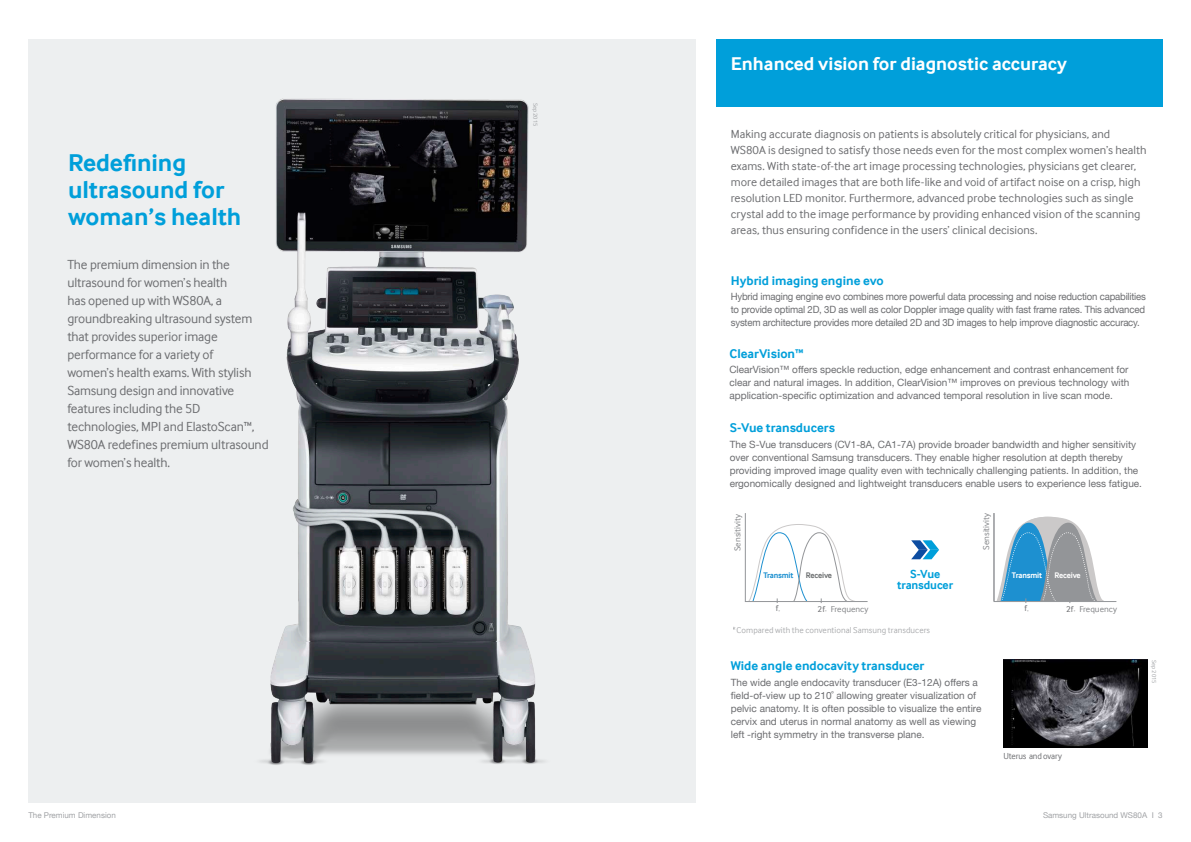
<style>
.page{position:relative;width:1191px;height:842px;background:#fff}
.page>*{position:absolute;margin:0;border:0;box-sizing:border-box;transform-origin:0 0}
.t1{font:700 25px/27px "Samsung Inter Face";letter-spacing:-.005em;color:#009fda}
.t2{font:700 19px "Samsung Inter Face";color:#fff}
.t3{font:13.5px/18px "Samsung Inter Face";letter-spacing:-.01em;color:#6c6d70}
.t4{font:700 13px "Samsung Inter Face";color:#009fda}
.t5{font:12px/16px "Samsung Inter Face";color:#6c6d70}
.t6{font:700 12px/10.9px "Samsung Inter Face";letter-spacing:-.01em;color:#009fda;text-align:center}
.t7{font:10px/13px "Helvetica Neue LT";color:#6c6d70}
.t8{font:10px/13px "Helvetica Neue LT";color:#6c6d70;text-align:justify;scale:.96 1}
.t9{font:9px "Samsung Inter Face";letter-spacing:-.015em;color:#6c6d70;scale:.95 1}
.t10{font:8.7px "Samsung Inter Face";color:#808285}
.t11{font:8.7px "Samsung Inter Face";letter-spacing:.005em;color:#8a8c8f}
.t12{font:8.7px "Samsung Inter Face";color:#6c6d70}
.t13{font:700 8.3px "Samsung Inter Face";letter-spacing:-.02em;color:#fff;scale:.95 1}
.t14{font:700 8.3px "Samsung Inter Face";letter-spacing:-.02em;color:#1d90d0;scale:.95 1}
.t15{font:700 8.3px "Samsung Inter Face";letter-spacing:-.025em;color:#6e7172;scale:.95 1}
.t16{font:8px "Helvetica Neue LT";color:#a1a3a6}
.t17{font:6px "Samsung Inter Face";color:#a1a3a6}
.t18{font:5.1px "Samsung Inter Face";color:#6c6d70}
.s1{color:#6c6d70}
</style>
<div class="page">
<div style="left:28px;top:40px;width:668px;height:763px;background:#edeff0"></div>
<img style="left:260px;top:98px;width:285px;height:667px">
<div style="left:716px;top:40px;width:446px;height:67px;background:#009fda"></div>
<img style="left:1003px;top:660px;width:144px;height:88px">
<svg style="left:745px;top:513px;width:123px;height:90px"></svg>
<svg style="left:993px;top:513px;width:123px;height:90px"></svg>
<svg style="left:911px;top:540px;width:28px;height:19px"></svg>
<h1 class="t1" style="left:68px;top:149px;width:175px">Redefining ultrasound for woman’s health</h1>
<p class="t3" style="left:67px;top:255px;width:203px">The premium dimension in the ultrasound for women’s health<br>has opened up with WS80A, a groundbreaking ultrasound system that provides superior image performance for a variety of<br>women’s health exams. With stylish<br>Samsung design and innovative features including the 5D technologies, MPI and ElastoScan™,<br>WS80A redefines premium ultrasound for women’s health.</p>
<p class="t17" style="left:539px;top:103px;width:25px;rotate:90deg">Sep 2015</p>
<h2 class="t2" style="left:731px;top:52px;width:338px">Enhanced vision for diagnostic accuracy</h2>
<p class="t5" style="left:731px;top:126px;width:417px">Making accurate diagnosis on patients is absolutely critical for physicians, and WS80A is designed to satisfy those needs even for the most complex women’s health exams. With state-of-the art image processing technologies, physicians get clearer, more detailed images that are both life-like and void of artifact noise on a crisp, high resolution LED monitor. Furthermore, advanced probe technologies such as single crystal add to the image performance by providing enhanced vision of the scanning areas, thus ensuring confidence in the users’ clinical decisions.</p>
<h3 class="t4" style="left:731px;top:273px;width:154px">Hybrid imaging engine evo</h3>
<p class="t8" style="left:731px;top:290px;width:434px">Hybrid imaging engine evo combines more powerful data processing and noise reduction capabilities to provide optimal 2D, 3D as well as color Doppler image quality with fast frame rates. This advanced system architecture provides more detailed 2D and 3D images to help improve diagnostic accuracy.</p>
<h3 class="t4" style="left:729px;top:346px;width:76px">ClearVision™</h3>
<p class="t7" style="left:729px;top:363px;width:401px;text-align:justify">ClearVision™ offers speckle reduction, edge enhancement and contrast enhancement for clear and natural images. In addition, ClearVision™ improves on previous technology with application-specific optimization and advanced temporal resolution in live scan mode.</p>
<h3 class="t4" style="left:730px;top:420px;width:107px">S-Vue transducers</h3>
<p class="t7" style="left:730px;top:438px;width:414px">The S-Vue transducers (CV1-8A, CA1-7A) provide broader bandwidth and higher sensitivity over conventional Samsung transducers. They enable higher resolution at depth thereby providing improved image quality even with technically challenging patients. In addition, the ergonomically designed and lightweight transducers enable users to experience less fatigue.</p>
<p class="t10" style="left:732px;top:551px;width:38px;rotate:-90deg">Sensitivity</p>
<p class="t14" style="left:763px;top:571px;width:33px">Transmit</p>
<p class="t15" style="left:806px;top:571px;width:29px">Receive</p>
<p class="t12" style="left:775px;top:603px;width:4px">f</p>
<p class="t10" style="left:817px;top:604px;width:52px"><span class="s1">2f</span><sub>˚</sub> Frequency</p>
<p class="t18" style="left:778px;top:609px;width:4px">˚</p>
<p class="t6" style="left:897px;top:569px;width:57px">S-Vue transducer</p>
<p class="t11" style="left:733px;top:625px;width:199px">*Compared with the conventional Samsung transducers</p>
<p class="t10" style="left:981px;top:550px;width:38px;rotate:-90deg">Sensitivity</p>
<h3 class="t4" style="left:731px;top:658px;width:195px">Wide angle endocavity transducer</h3>
<p class="t7" style="left:731px;top:676px;width:252px">The wide angle endocavity transducer (E3-12A) offers a field-of-view up to 210˚ allowing greater visualization of pelvic anatomy. It is often possible to visualize the entire cervix and uterus in normal anatomy as well as viewing left -right symmetry in the transverse plane.</p>
<p class="t13" style="left:1012px;top:571px;width:33px">Transmit</p>
<p class="t13" style="left:1054px;top:571px;width:29px">Receive</p>
<p class="t12" style="left:1024px;top:603px;width:4px">f</p>
<p class="t10" style="left:1066px;top:604px;width:52px"><span class="s1">2f</span><sub>˚</sub> Frequency</p>
<p class="t18" style="left:1027px;top:609px;width:4px">˚</p>
<p class="t9" style="left:1003px;top:751px;width:63px">Uterus and ovary</p>
<p class="t17" style="left:1157px;top:660px;width:25px;rotate:90deg">Sep 2015</p>
<p class="t16" style="left:28px;top:811px;width:89px">The Premium Dimension</p>
<p class="t16" style="left:1043px;top:811px;width:121px">Samsung Ultrasound WS80A I 3</p>
</div>
